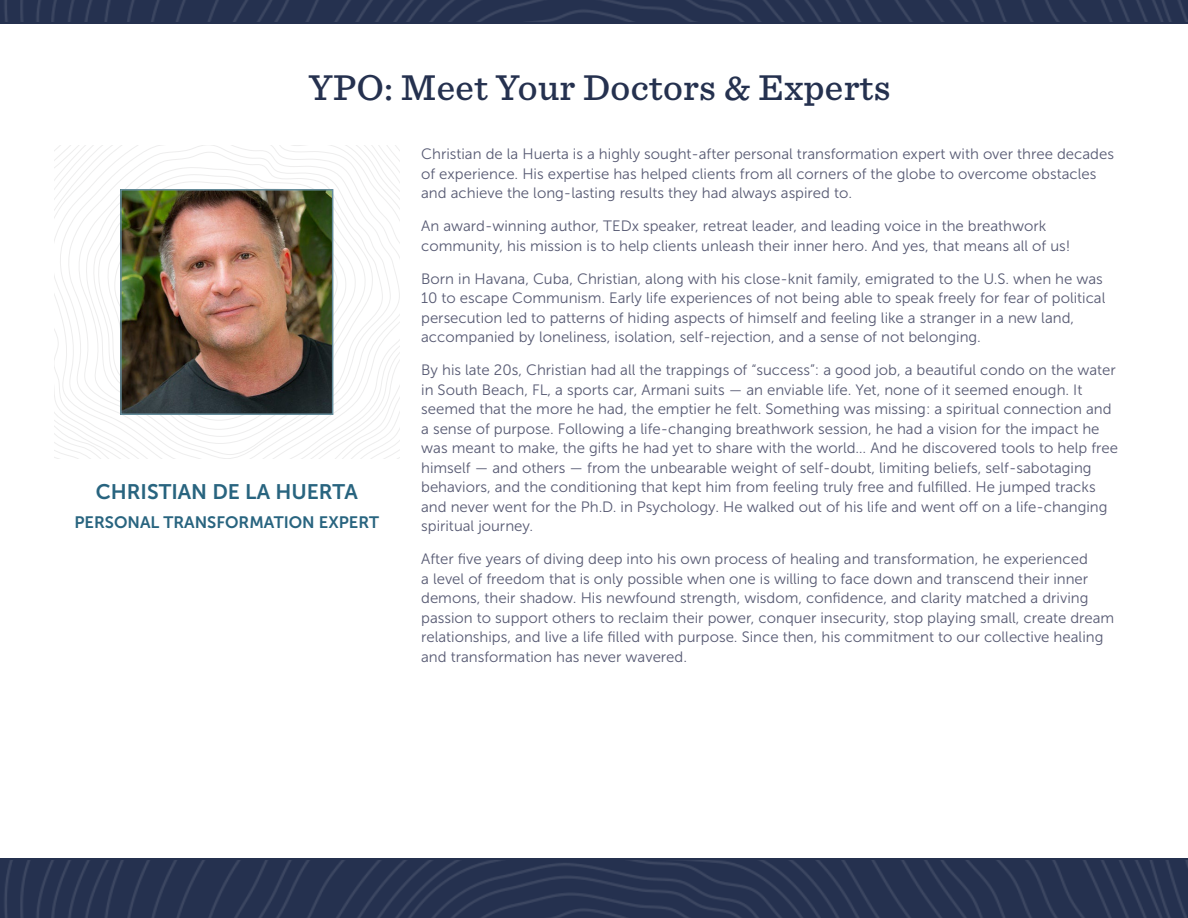
<style>
.page{position:relative;width:1188px;height:918px;background:#fff}
.page>*{position:absolute;margin:0;border:0;box-sizing:border-box;transform-origin:0 0}
.Page_Title{font:500 37.5px "Sentinel";letter-spacing:.01em;color:#25314f}
.Name{font:21px "Museo Sans 700";color:#28647f}
.Job_Title{font:16.5px "Museo Sans 700";color:#28647f}
.Bio_Text{font:15px/19.5px "Museo Sans 300";color:#575a73}
</style>
<div class="page">
<div style="left:0;top:859px;width:1188px;height:59px;background:#25314f"></div>
<div style="left:0;top:0;width:1188px;height:23px;background:#25314f"></div>
<svg style="left:54px;top:145px;width:346px;height:314px"></svg>
<img style="left:4px;top:861px;width:1184px;height:57px">
<img style="left:4px;top:1px;width:1184px;height:21px">
<img style="left:123px;top:192px;width:207px;height:220px">
<div style="left:120px;top:189px;width:213px;height:226px;border:2px solid #668e9d"></div>
<p class="Page_Title" style="left:308px;top:59px;width:584px">YPO: Meet Your Doctors &amp; Experts</p>
<p class="Name" style="left:96px;top:480px;width:264px">CHRISTIAN DE LA HUERTA</p>
<p class="Job_Title" style="left:74px;top:513px;width:306px">PERSONAL TRANSFORMATION EXPERT</p>
<p class="Bio_Text" style="left:421px;top:144px;width:694px">Christian de la Huerta is a highly sought-after personal transformation expert with over three decades of experience. His expertise has helped clients from all corners of the globe to overcome obstacles and achieve the long-lasting results they had always aspired to.</p>
<p class="Bio_Text" style="left:421px;top:216px;width:651px">An award-winning author, TEDx speaker, retreat leader, and leading voice in the breathwork community, his mission is to help clients unleash their inner hero. And yes, that means all of us!</p>
<p class="Bio_Text" style="left:421px;top:269px;width:686px">Born in Havana, Cuba, Christian, along with his close-knit family, emigrated to the U.S. when he was 10 to escape Communism. Early life experiences of not being able to speak freely for fear of political persecution led to patterns of hiding aspects of himself and feeling like a stranger in a new land, accompanied by loneliness, isolation, self-rejection, and a sense of not belonging.</p>
<p class="Bio_Text" style="left:421px;top:360px;width:698px">By his late 20s, Christian had all the trappings of “success”: a good job, a beautiful condo on the water in South Beach, FL, a sports car, Armani suits — an enviable life. Yet, none of it seemed enough. It seemed that the more he had, the emptier he felt. Something was missing: a spiritual connection and a sense of purpose. Following a life-changing breathwork session, he had a vision for the impact he was meant to make, the gifts he had yet to share with the world… And he discovered tools to help free himself — and others — from the unbearable weight of self-doubt, limiting beliefs, self-sabotaging behaviors, and the conditioning that kept him from feeling truly free and fulfilled. He jumped tracks and never went for the Ph.D. in Psychology. He walked out of his life and went off on a life-changing spiritual journey.</p>
<p class="Bio_Text" style="left:421px;top:549px;width:695px">After five years of diving deep into his own process of healing and transformation, he experienced<br>a level of freedom that is only possible when one is willing to face down and transcend their inner demons, their shadow. His newfound strength, wisdom, confidence, and clarity matched a driving passion to support others to reclaim their power, conquer insecurity, stop playing small, create dream relationships, and live a life filled with purpose. Since then, his commitment to our collective healing and transformation has never wavered.</p>
</div>
